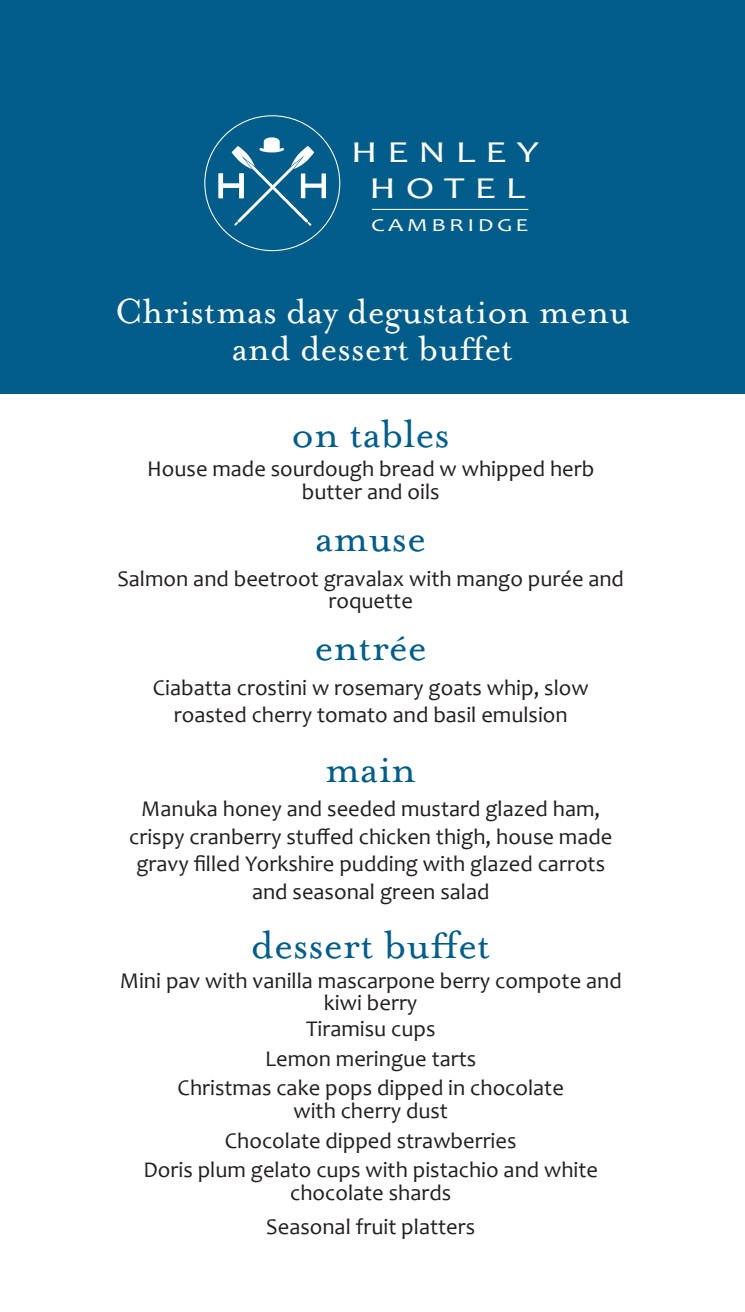
<style>
.page{position:relative;width:745px;height:1312px;background:#fff}
.page>*{position:absolute;margin:0;border:0;box-sizing:border-box;transform-origin:0 0}
.t1{font:45px "Mrs Eaves OT";color:#005d8a}
.t2{font:40px/37.5px "Mrs Eaves OT";color:#fff;text-align:center}
.t3{font:30.75px/35.9px "Candara";letter-spacing:.235em;color:#fff;text-align:center;scale:1.34 1}
.t4{font:22.5px/27.5px "Candara";color:#231f20;text-align:center}
.t5{font:18.5px "Candara";letter-spacing:.14em;color:#fff;scale:1.34 1}
</style>
<div class="page">
<div style="left:0;top:0;width:744px;height:393px;background:#005d8a"></div>
<svg style="left:204px;top:115px;width:136px;height:136px"></svg>
<h3 class="t3" style="left:350px;top:134px;width:142px">HENLEY<br>HOTEL</h3>
<p class="t5" style="left:371px;top:214px;width:119px">CAMBRIDGE</p>
<h2 class="t2" style="left:115px;top:292px;width:516px">Christmas day degustation menu and dessert buffet</h2>
<h1 class="t1" style="left:291px;top:407px;width:160px">on tables</h1>
<p class="t4" style="left:147px;top:457px;width:448px;line-height:22.5px">House made sourdough bread w whipped herb butter and oils</p>
<h1 class="t1" style="left:315px;top:511px;width:112px">amuse</h1>
<p class="t4" style="left:117px;top:566px;width:508px;line-height:22.5px">Salmon and beetroot gravalax with mango purée and roquette</p>
<h1 class="t1" style="left:314px;top:621px;width:114px">entrée</h1>
<p class="t4" style="left:153px;top:673px;width:437px">Ciabatta crostini w rosemary goats whip, slow roasted cherry tomato and basil emulsion</p>
<h1 class="t1" style="left:325px;top:742px;width:92px">main</h1>
<p class="t4" style="left:129px;top:794px;width:484px">Manuka honey and seeded mustard glazed ham, crispy cranberry stuffed chicken thigh, house made gravy filled Yorkshire pudding with glazed carrots and seasonal green salad</p>
<h1 class="t1" style="left:251px;top:918px;width:241px">dessert buffet</h1>
<p class="t4" style="left:120px;top:968px;width:503px;line-height:22.5px">Mini pav with vanilla mascarpone berry compote and kiwi berry</p>
<p class="t4" style="left:177px;top:1013px;width:387px;line-height:29.6px">Tiramisu cups<br>Lemon meringue tarts<br>Christmas cake pops dipped in chocolate</p>
<p class="t4" style="left:143px;top:1095px;width:456px;line-height:29.6px">with cherry dust<br>Chocolate dipped strawberries<br>Doris plum gelato cups with pistachio and white</p>
<p class="t4" style="left:266px;top:1174px;width:210px;line-height:34.6px">chocolate shards<br>Seasonal fruit platters</p>
</div>
